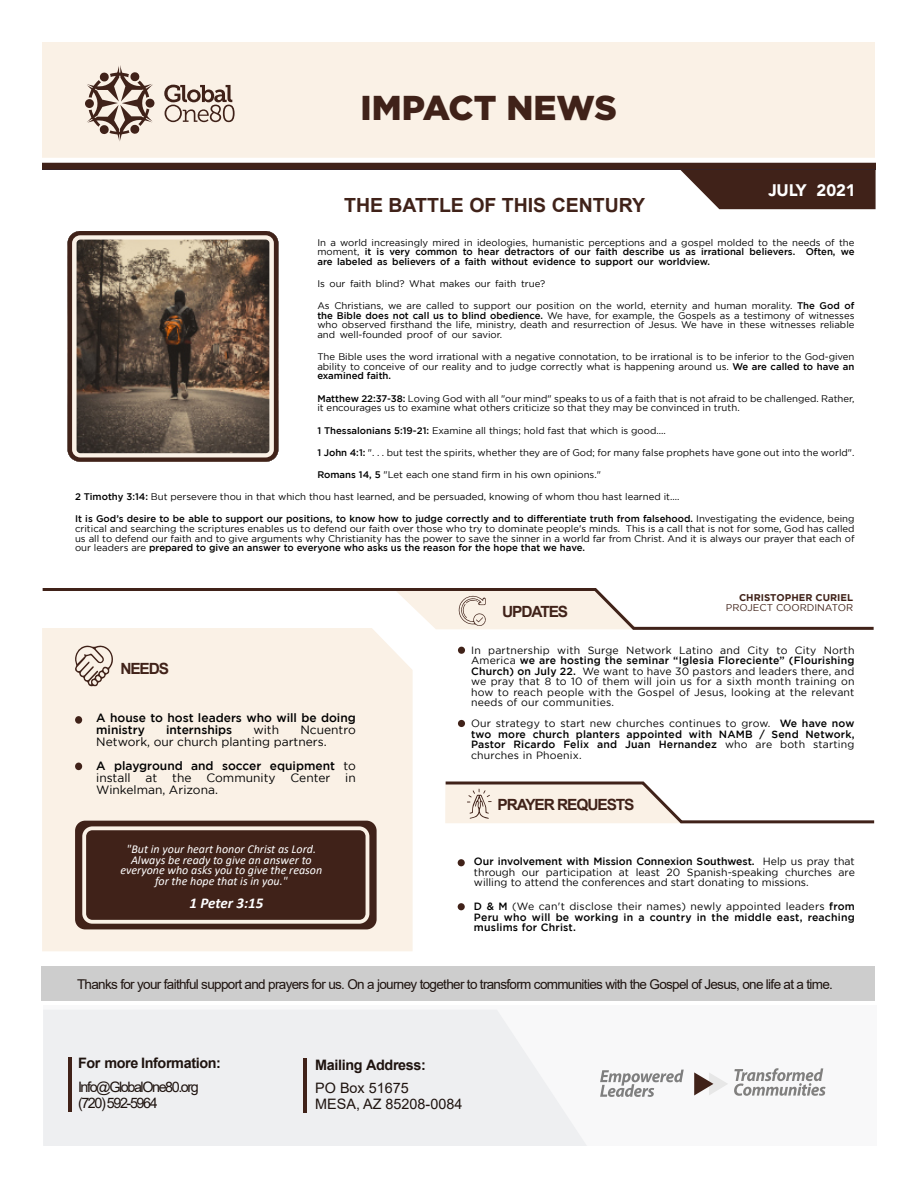
<style>
.page{position:relative;width:918px;height:1189px;background:#fff}
.page>*{position:absolute;margin:0;border:0;box-sizing:border-box;transform-origin:0 0}
.t1{font:900 34.5px "Gotham";color:#402219}
.t2{font:700 19.5px "Arial";color:#402219}
.t3{font:900 16.65px "Avenir LT Std";color:#fff}
.t4{font:700 15.45px "Arial";letter-spacing:-.07em;color:#402219}
.t5{font:italic 700 15px "Calibri";letter-spacing:-.005em;color:#fff}
.t6{font:700 14.4px "Arial";letter-spacing:-.025em;color:#1e130f}
.t7{font:14.4px/15.8px "Arial";letter-spacing:-.1em;color:#1e130f}
.t8{font:14.4px/15.8px "Arial";color:#1e130f}
.t9{font:13.5px "Arial";letter-spacing:-.05em;color:#1e130f}
.t10{font:12px/12px "Gotham";color:#000}
.t11{font:italic 12px/10.5px "Calibri";color:#fff;text-align:center}
.t12{font:500 12px/12px "Gotham";color:#000}
.t13{font:10.5px/10.5px "Gotham";color:#000;text-align:justify}
.t14{font:500 10.5px/10.5px "Gotham";letter-spacing:.015em;color:#000;text-align:justify}
.t15{font:9.75px "Gotham";color:#402219}
.t16{font:700 9.75px "Gotham";color:#402219}
.t17{font:9.6px/9.6px "Gotham";color:#000;text-align:justify}
.t18{font:500 9.6px/9.6px "Gotham";color:#000;text-align:justify}
.s1{font-weight:400}
.s2{font-weight:500}
</style>
<div class="page">
<div style="left:43px;top:1004px;width:834px;height:141px;background:#eeeff1"></div>
<div style="left:41px;top:965px;width:834px;height:35px;background:#cdcdcd"></div>
<svg style="left:694px;top:1072px;width:33px;height:23px"></svg>
<svg style="left:734px;top:1068px;width:92px;height:27px"></svg>
<svg style="left:600px;top:1069px;width:84px;height:27px"></svg>
<hr style="left:303px;top:1058px;width:4px;height:54px;background:#402219">
<hr style="left:69px;top:1057px;width:3px;height:54px;background:#402219">
<div style="left:43px;top:42px;width:832px;height:127px;background:#faf1e6"></div>
<svg style="left:43px;top:163px;width:833px;height:46px"></svg>
<svg style="left:85px;top:99px;width:9px;height:9px"></svg>
<svg style="left:87px;top:65px;width:66px;height:76px"></svg>
<svg style="left:164px;top:85px;width:71px;height:37px"></svg>
<div style="left:0;top:158px;width:879px;height:5px;background:#fff"></div>
<div style="left:458px;top:859px;width:7px;height:7px;background:#402219;border-radius:50%"></div>
<div style="left:458px;top:903px;width:7px;height:7px;background:#402219;border-radius:50%"></div>
<div style="left:42px;top:631px;width:371px;height:320px;background:#faf1e6"></div>
<div style="left:75px;top:716px;width:7px;height:7px;background:#402219;border-radius:50%"></div>
<div style="left:75px;top:762px;width:7px;height:8px;background:#402219;border-radius:50%"></div>
<svg style="left:42px;top:588px;width:832px;height:43px"></svg>
<svg style="left:75px;top:820px;width:302px;height:109px;background:#51352c"></svg>
<svg style="left:75px;top:643px;width:38px;height:43px;background:#cec1b6"></svg>
<div style="left:458px;top:646px;width:7px;height:7px;background:#402219;border-radius:50%"></div>
<div style="left:458px;top:720px;width:7px;height:7px;background:#402219;border-radius:50%"></div>
<svg style="left:445px;top:781px;width:430px;height:43px"></svg>
<svg style="left:68px;top:231px;width:210px;height:231px;background:#726153"></svg>
<h1 class="t1" style="left:360px;top:95px;width:258px">IMPACT NEWS</h1>
<h2 class="t2" style="left:344px;top:198px;width:303px">THE BATTLE OF THIS CENTURY</h2>
<h3 class="t3" style="left:768px;top:183px;width:89px">JULY 2021</h3>
<p class="t18" style="left:317px;top:238px;width:539px"><span class="s1">In a world increasingly mired in ideologies, humanistic perceptions and a gospel molded to the needs of the moment,</span> it is very common to hear detractors of our faith describe us as irrational believers. Often, we are labeled as believers of a faith without evidence to support our worldview.</p>
<p class="t17" style="left:317px;top:279px;width:229px">Is our faith blind? What makes our faith true?</p>
<p class="t17" style="left:317px;top:302px;width:539px">As Christians, we are called to support our position on the world, eternity and human morality. <span class="s2">The God of the Bible does not call us to blind obedience.</span> We have, for example, the Gospels as a testimony of witnesses who observed firsthand the life, ministry, death and resurrection of Jesus. We have in these witnesses reliable and well-founded proof of our savior.</p>
<p class="t17" style="left:317px;top:353px;width:539px">The Bible uses the word irrational with a negative connotation, to be irrational is to be inferior to the God-given ability to conceive of our reality and to judge correctly what is happening around us. <span class="s2">We are called to have an examined faith.</span></p>
<p class="t17" style="left:317px;top:394px;width:539px"><span class="s2">Matthew 22:37-38:</span> Loving God with all "our mind" speaks to us of a faith that is not afraid to be challenged. Rather, it encourages us to examine what others criticize so that they may be convinced in truth.</p>
<p class="t17" style="left:317px;top:426px;width:350px"><span class="s2">1 Thessalonians 5:19-21:</span> Examine all things; hold fast that which is good....</p>
<p class="t17" style="left:317px;top:448px;width:539px"><span class="s2">1 John 4:1:</span> ". . . but test the spirits, whether they are of God; for many false prophets have gone out into the world".</p>
<p class="t17" style="left:317px;top:470px;width:285px"><span class="s2">Romans 14, 5</span> "Let each one stand firm in his own opinions."</p>
<p class="t17" style="left:75px;top:492px;width:606px"><span class="s2">2 Timothy 3:14:</span> But persevere thou in that which thou hast learned, and be persuaded, knowing of whom thou hast learned it....</p>
<p class="t17" style="left:75px;top:515px;width:781px"><span class="s2">It is God’s desire to be able to support our positions, to know how to judge correctly and to differentiate truth from falsehood.</span> Investigating the evidence, being critical and searching the scriptures enables us to defend our faith over those who try to dominate people's minds. This is a call that is not for some, God has called us all to defend our faith and to give arguments why Christianity has the power to save the sinner in a world far from Christ. And it is always our prayer that each of our leaders are <span class="s2">prepared to give an answer to everyone who asks us the reason for the hope that we have.</span></p>
<h3 class="t4" style="left:120px;top:662px;width:50px">NEEDS</h3>
<p class="t12" style="left:96px;top:712px;width:261px">A house to host leaders who will be doing ministry</p>
<p class="t12" style="left:166px;top:724px;width:68px">internships</p>
<p class="t10" style="left:253px;top:724px;width:27px">with</p>
<p class="t10" style="left:96px;top:724px;width:261px;text-indent:204px">Ncuentro<br>Network, our church planting partners.</p>
<p class="t10" style="left:96px;top:760px;width:261px;text-align:justify"><span class="s2">A playground and soccer equipment</span> to install at the Community Center in Winkelman, Arizona.</p>
<p class="t11" style="left:120px;top:845px;width:203px">"But in your heart honor Christ as Lord.<br>Always be ready to give an answer to everyone who asks you to give the reason for the hope that is in you."</p>
<h3 class="t5" style="left:189px;top:896px;width:76px">1 Peter 3:15</h3>
<h3 class="t4" style="left:502px;top:606px;width:68px">UPDATES</h3>
<p class="t16" style="left:739px;top:593px;width:116px">CHRISTOPHER CURIEL</p>
<p class="t15" style="left:726px;top:603px;width:129px">PROJECT COORDINATOR</p>
<p class="t13" style="left:471px;top:645px;width:385px">In partnership with Surge Network Latino and City to City North America <span class="s2">we are hosting the seminar “Iglesia Floreciente” (Flourishing Church) on July 22.</span> We want to have 30 pastors and leaders there, and we pray that 8 to 10 of them will join us for a sixth month training on how to reach people with the Gospel of Jesus, looking at the relevant needs of our communities.</p>
<p class="t14" style="left:471px;top:719px;width:385px"><span class="s1">Our strategy to start new churches continues to grow.</span> We have now two more church planters appointed with NAMB / Send Network, Pastor Ricardo Felix and Juan Hernandez <span class="s1">who are both starting churches in Phoenix.</span></p>
<h3 class="t4" style="left:497px;top:798px;width:139px">PRAYER REQUESTS</h3>
<p class="t13" style="left:474px;top:856px;width:382px"><span class="s2">Our involvement with Mission Connexion Southwest.</span> Help us pray that through our participation at least 20 Spanish-speaking churches are willing to attend the conferences and start donating to missions.</p>
<p class="t14" style="left:474px;top:902px;width:382px">D &amp; M <span class="s1">(We can't disclose their names) newly appointed leaders</span> from Peru who will be working in a country in the middle east, reaching muslims for Christ.</p>
<h3 class="t9" style="left:77px;top:979px;width:757px">Thanks for your faithful support and prayers for us. On a journey together to transform communities with the Gospel of Jesus, one life at a time.</h3>
<h3 class="t6" style="left:78px;top:1057px;width:145px">For more Information:</h3>
<h3 class="t6" style="left:315px;top:1059px;width:112px">Mailing Address:</h3>
<h3 class="t7" style="left:78px;top:1080px;width:122px">Info@GlobalOne80.org (720) 592-5964</h3>
<h3 class="t8" style="left:315px;top:1081px;width:149px">PO Box 51675<br>MESA, AZ 85208-0084</h3>
</div>
